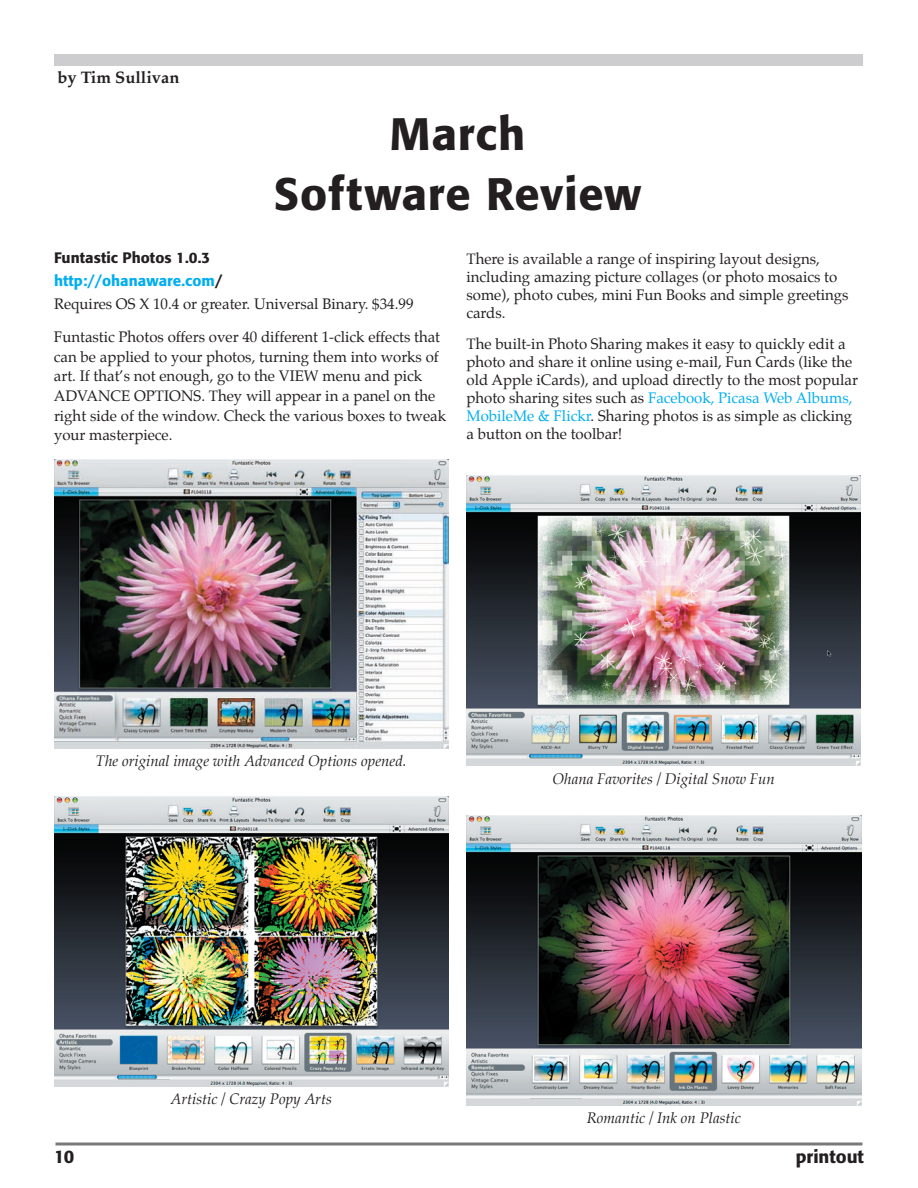
<style>
.page{position:relative;width:918px;height:1188px;background:#fff}
.page>*{position:absolute;margin:0;border:0;box-sizing:border-box;transform-origin:0 0}
.t1{font:500 45px/60px "Formata";letter-spacing:.02em;color:#231f20;text-align:center}
.t2{font:500 18px "Formata";color:#231f20}
.t3{font:700 16.5px "Palatino";color:#231f20}
.t4{font:15px/18px "Palatino";color:#231f20}
.t5{font:italic 15px "Palatino";color:#231f20}
.t6{font:500 15px/22.6px "Formata";letter-spacing:.005em;color:#231f20}
.s1{color:#00aeef}
</style>
<div class="page">
<hr style="left:56px;top:1142px;width:806px;height:3px;background:#231f20">
<div style="left:54px;top:54px;width:809px;height:12px;background:#cdcdd0"></div>
<img style="left:54px;top:459px;width:394px;height:290px">
<img style="left:466px;top:476px;width:395px;height:290px">
<img style="left:54px;top:797px;width:394px;height:290px">
<img style="left:466px;top:815px;width:395px;height:291px">
<p class="t3" style="left:57px;top:68px;width:123px">by Tim Sullivan</p>
<h1 class="t1" style="left:274px;top:104px;width:369px">March<br>Software Review</h1>
<p class="t6" style="left:54px;top:247px;width:170px">Funtastic Photos 1.0.3 <span class="s1">http://ohanaware.com</span>/</p>
<p class="t4" style="left:54px;top:296px;width:361px">Requires OS X 10.4 or greater. Universal Binary. $34.99</p>
<p class="t4" style="left:54px;top:328px;width:394px;line-height:19.6px">Funtastic Photos offers over 40 different 1-click effects that can be applied to your photos, turning them into works of art. If that’s not enough, go to the VIEW menu and pick ADVANCE OPTIONS. They will appear in a panel on the right side of the window. Check the various boxes to tweak your masterpiece.</p>
<p class="t4" style="left:466px;top:251px;width:384px">There is available a range of inspiring layout designs, including amazing picture collages (or photo mosaics to some), photo cubes, mini Fun Books and simple greetings cards.</p>
<p class="t4" style="left:466px;top:336px;width:393px">The built-in Photo Sharing makes it easy to quickly edit a photo and share it online using e-mail, Fun Cards (like the old Apple iCards), and upload directly to the most popular photo sharing sites such as <span class="s1">Facebook, Picasa Web Albums, MobileMe &amp; Flickr</span>. Sharing photos is as simple as clicking a button on the toolbar!</p>
<p class="t5" style="left:96px;top:752px;width:312px">The original image with Advanced Options opened.</p>
<p class="t5" style="left:171px;top:1090px;width:163px">Artistic / Crazy Popy Arts</p>
<p class="t5" style="left:553px;top:770px;width:224px">Ohana Favorites / Digital Snow Fun</p>
<p class="t5" style="left:587px;top:1109px;width:156px">Romantic / Ink on Plastic</p>
<p class="t2" style="left:54px;top:1146px;width:22px">10</p>
<p class="t2" style="left:796px;top:1146px;width:70px">printout</p>
</div>
